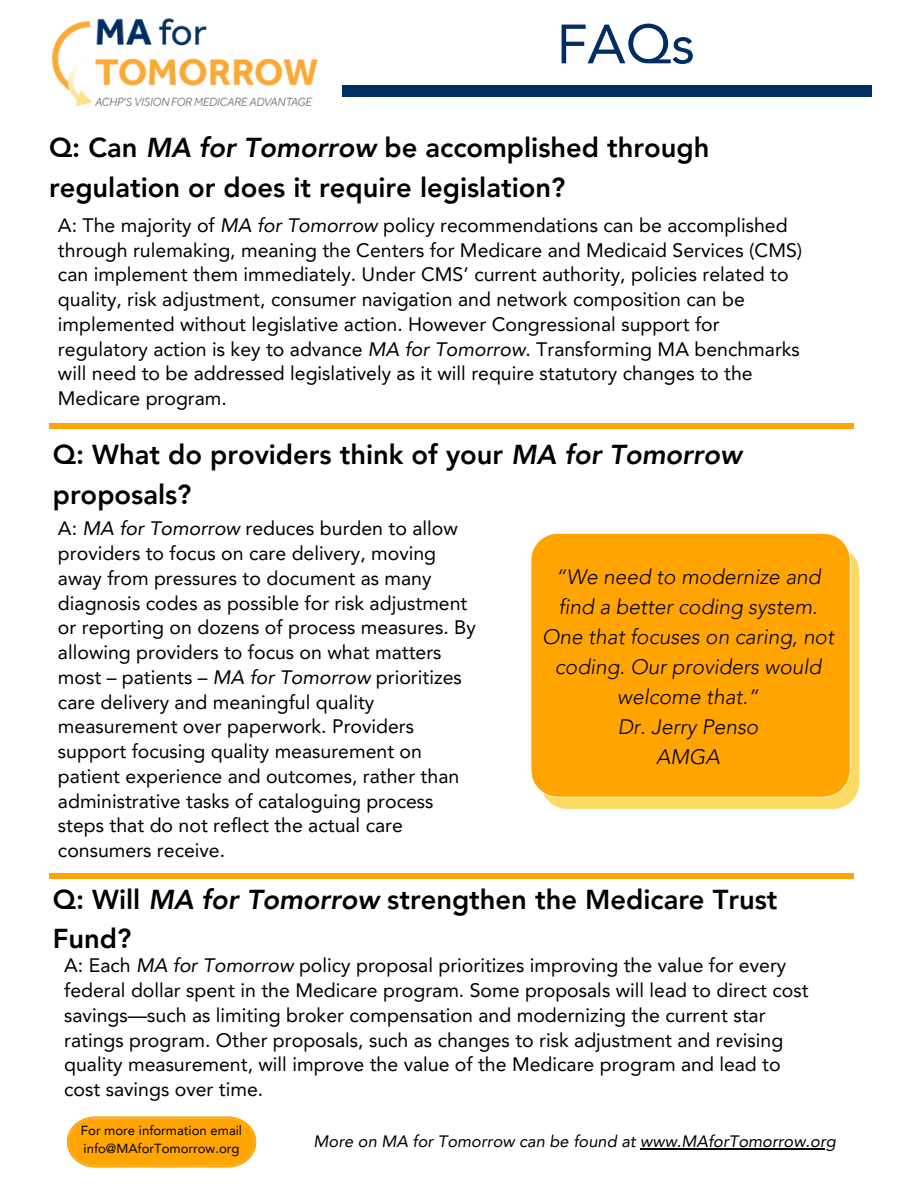
<style>
.page{position:relative;width:918px;height:1188px;background:#fff}
.page>*{position:absolute;margin:0;border:0;box-sizing:border-box;transform-origin:0 0}
.t1{font:54.75px "Avenir LT Pro";color:#002d62}
.t2{font:800 27.3px/39.3px "Avenir LT Pro";color:#000}
.t3{font:italic 300 21px/30.2px "Avenir LT Pro";color:#000;text-align:center}
.t4{font:19.5px/24.8px "Avenir LT Pro";color:#000}
.t5{font:italic 16.5px "Avenir LT Pro";color:#000}
.t6{font:13.2px/18px "Avenir LT Pro";color:#000}
.s1{font-style:italic}
</style>
<div class="page">
<img style="left:51px;top:18px;width:320px;height:89px">
<div style="left:342px;top:85px;width:529px;height:11px;background:#002d62"></div>
<svg style="left:545px;top:553px;width:314px;height:257px;background:#fdde76"></svg>
<div style="left:531px;top:533px;width:320px;height:264px;background:#ffa400"></div>
<div style="left:49px;top:873px;width:804px;height:5px;background:#ffa400"></div>
<div style="left:49px;top:424px;width:804px;height:5px;background:#ffa400"></div>
<svg style="left:66px;top:1116px;width:191px;height:52px;background:#ffac18"></svg>
<hr style="left:640px;top:1148px;width:196px;height:1px;background:#000">
<p class="t1" style="left:557px;top:22px;width:139px">FAQs</p>
<p class="t2" style="left:49px;top:131px;width:662px">Q: Can <span class="s1">MA for Tomorrow</span> be accomplished through regulation or does it require legislation?</p>
<p class="t4" style="left:58px;top:215px;width:746px">A: The majority of <span class="s1">MA for Tomorrow</span> policy recommendations can be accomplished through rulemaking, meaning the Centers for Medicare and Medicaid Services (CMS) can implement them immediately. Under CMS’ current authority, policies related to quality, risk adjustment, consumer navigation and network composition can be implemented without legislative action. However Congressional support for regulatory action is key to advance <span class="s1">MA for Tomorrow</span>. Transforming MA benchmarks will need to be addressed legislatively as it will require statutory changes to the Medicare program.</p>
<p class="t2" style="left:53px;top:438px;width:691px">Q: What do providers think of your <span class="s1">MA for Tomorrow </span>proposals?</p>
<p class="t4" style="left:58px;top:518px;width:419px">A: <span class="s1">MA for Tomorrow</span> reduces burden to allow providers to focus on care delivery, moving away from pressures to document as many diagnosis codes as possible for risk adjustment or reporting on dozens of process measures. By allowing providers to focus on what matters most – patients – <span class="s1">MA for Tomorrow</span> prioritizes care delivery and meaningful quality measurement over paperwork. Providers support focusing quality measurement on patient experience and outcomes, rather than administrative tasks of cataloguing process steps that do not reflect the actual care consumers receive.</p>
<p class="t3" style="left:542px;top:563px;width:293px">“We need to modernize and find a better coding system.<br>One that focuses on caring, not coding. Our providers would welcome that.”</p>
<p class="t3" style="left:618px;top:714px;width:142px">Dr. Jerry Penso</p>
<p class="t3" style="left:656px;top:744px;width:65px">AMGA</p>
<p class="t2" style="left:53px;top:882px;width:726px">Q: Will <span class="s1">MA for Tomorrow</span> strengthen the Medicare Trust<br>Fund?</p>
<p class="t4" style="left:64px;top:955px;width:746px">A: Each <span class="s1">MA for Tomorrow</span> policy proposal prioritizes improving the value for every federal dollar spent in the Medicare program. Some proposals will lead to direct cost savings—such as limiting broker compensation and modernizing the current star ratings program. Other proposals, such as changes to risk adjustment and revising quality measurement, will improve the value of the Medicare program and lead to cost savings over time.</p>
<p class="t6" style="left:81px;top:1122px;width:163px">For more information email info@MAforTomorrow.org</p>
<p class="t5" style="left:314px;top:1135px;width:524px">More on MA for Tomorrow can be found at www.MAforTomorrow.org</p>
</div>
